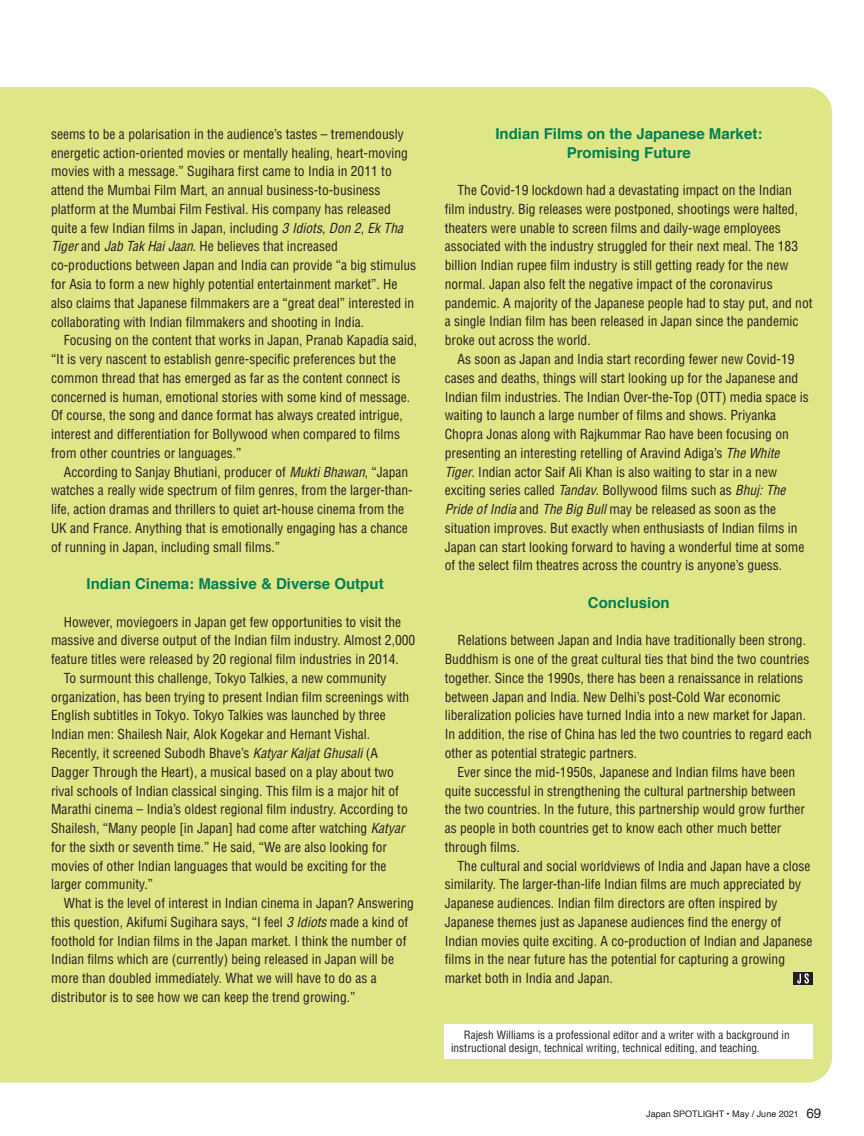
<style>
.page{position:relative;width:864px;height:1136px;background:#fff}
.page>*{position:absolute;margin:0;border:0;box-sizing:border-box;transform-origin:0 0}
.t1{font:700 15px/18.8px "Helvetica";color:#007f52;text-align:center}
.t2{font:condensed 13.5px/18.8px "Helvetica";color:#231f20}
.t3{font:condensed 11.25px/12.8px "Helvetica";color:#231f20}
.t4{font:9px "Helvetica";color:#231f20}
.s1{font-style:italic}
.s2{font-size:13.5px}
</style>
<div class="page">
<div style="left:0;top:87px;width:831px;height:995px;background:#dee687"></div>
<svg style="left:793px;top:972px;width:19px;height:12px"></svg>
<svg style="left:796px;top:973px;width:12px;height:10px"></svg>
<div style="left:444px;top:1024px;width:368px;height:34px;background:#fff"></div>
<p class="t2" style="left:51px;top:124px;width:366px">seems to be a polarisation in the audience’s tastes – tremendously energetic action-oriented movies or mentally healing, heart-moving movies with a message.” Sugihara first came to India in 2011 to attend the Mumbai Film Mart, an annual business-to-business platform at the Mumbai Film Festival. His company has released quite a few Indian films in Japan, including <span class="s1">3 Idiots</span>, <span class="s1">Don 2</span>, <span class="s1">Ek Tha Tiger</span> and <span class="s1">Jab Tak Hai Jaan</span>. He believes that increased co-productions between Japan and India can provide “a big stimulus for Asia to form a new highly potential entertainment market”. He also claims that Japanese filmmakers are a “great deal” interested in collaborating with Indian filmmakers and shooting in India.</p>
<p class="t2" style="left:51px;top:331px;width:367px;text-indent:13px">Focusing on the content that works in Japan, Pranab Kapadia said, “It is very nascent to establish genre-specific preferences but the common thread that has emerged as far as the content connect is concerned is human, emotional stories with some kind of message.<br>Of course, the song and dance format has always created intrigue, interest and differentiation for Bollywood when compared to films from other countries or languages.”</p>
<p class="t2" style="left:51px;top:462px;width:363px;text-indent:13px">According to Sanjay Bhutiani, producer of <span class="s1">Mukti Bhawan</span>, “Japan watches a really wide spectrum of film genres, from the larger-than&shy;life, action dramas and thrillers to quiet art-house cinema from the UK and France. Anything that is emotionally engaging has a chance of running in Japan, including small films.”</p>
<p class="t1" style="left:87px;top:574px;width:298px">Indian Cinema: Massive &amp; Diverse Output</p>
<p class="t2" style="left:64px;top:612px;width:339px">However, moviegoers in Japan get few opportunities to visit the</p>
<p class="t2" style="left:51px;top:631px;width:365px">massive and diverse output of the Indian film industry. Almost 2,000</p>
<p class="t2" style="left:51px;top:649px;width:349px">feature titles were released by 20 regional film industries in 2014.</p>
<p class="t2" style="left:64px;top:668px;width:324px">To surmount this challenge, Tokyo Talkies, a new community</p>
<p class="t2" style="left:51px;top:687px;width:359px">organization, has been trying to present Indian film screenings with</p>
<p class="t2" style="left:51px;top:706px;width:336px">English subtitles in Tokyo. Tokyo Talkies was launched by three</p>
<p class="t2" style="left:51px;top:724px;width:320px">Indian men: Shailesh Nair, Alok Kogekar and Hemant Vishal.</p>
<p class="t2" style="left:51px;top:743px;width:328px">Recently, it screened Subodh Bhave’s <span class="s1">Katyar Kaljat Ghusali</span> (A</p>
<p class="t2" style="left:51px;top:762px;width:344px">Dagger Through the Heart), a musical based on a play about two</p>
<p class="t2" style="left:51px;top:781px;width:349px">rival schools of Indian classical singing. This film is a major hit of</p>
<p class="t2" style="left:51px;top:799px;width:358px">Marathi cinema – India’s oldest regional film industry. According to</p>
<p class="t2" style="left:51px;top:818px;width:355px">Shailesh, “Many people [in Japan] had come after watching <span class="s1">Katyar</span></p>
<p class="t2" style="left:51px;top:837px;width:337px">for the sixth or seventh time.” He said, “We are also looking for</p>
<p class="t2" style="left:51px;top:856px;width:337px">movies of other Indian languages that would be exciting for the</p>
<p class="t2" style="left:51px;top:874px;width:103px">larger community.”</p>
<p class="t2" style="left:64px;top:893px;width:351px">What is the level of interest in Indian cinema in Japan? Answering</p>
<p class="t2" style="left:51px;top:912px;width:358px">this question, Akifumi Sugihara says, “I feel <span class="s1">3 Idiots</span> made a kind of</p>
<p class="t2" style="left:51px;top:931px;width:357px">foothold for Indian films in the Japan market. I think the number of</p>
<p class="t2" style="left:51px;top:949px;width:344px">Indian films which are (currently) being released in Japan will be</p>
<p class="t2" style="left:51px;top:968px;width:327px">more than doubled immediately. What we will have to do as a</p>
<p class="t2" style="left:51px;top:987px;width:306px">distributor is to see how we can keep the trend growing.”</p>
<p class="t1" style="left:495px;top:124px;width:268px">Indian Films on the Japanese Market:<br>Promising Future</p>
<p class="t2" style="left:444px;top:181px;width:369px;text-indent:13px">The Covid-19 lockdown had a devastating impact on the Indian film industry. Big releases were postponed, shootings were halted, theaters were unable to screen films and daily-wage employees associated with the industry struggled for their next meal. The 183 billion Indian rupee film industry is still getting ready for the new normal. Japan also felt the negative impact of the coronavirus pandemic. A majority of the Japanese people had to stay put, and not a single Indian film has been released in Japan since the pandemic broke out across the world.</p>
<p class="t2" style="left:444px;top:349px;width:365px;text-indent:13px">As soon as Japan and India start recording fewer new Covid-19 cases and deaths, things will start looking up for the Japanese and Indian film industries. The Indian Over-the-Top (OTT) media space is waiting to launch a large number of films and shows. Priyanka Chopra Jonas along with Rajkummar Rao have been focusing on presenting an interesting retelling of Aravind Adiga’s <span class="s1">The White Tiger</span>. Indian actor Saif Ali Khan is also waiting to star in a new exciting series called <span class="s1">Tandav</span>. Bollywood films such as <span class="s1">Bhuj: The Pride of India</span> and <span class="s1">The Big Bull</span> may be released as soon as the situation improves. But exactly when enthusiasts of Indian films in Japan can start looking forward to having a wonderful time at some of the select film theatres across the country is anyone’s guess.</p>
<p class="t1" style="left:587px;top:593px;width:83px">Conclusion</p>
<p class="t2" style="left:444px;top:631px;width:368px;text-indent:13px">Relations between Japan and India have traditionally been strong.<br>Buddhism is one of the great cultural ties that bind the two countries together. Since the 1990s, there has been a renaissance in relations between Japan and India. New Delhi’s post-Cold War economic liberalization policies have turned India into a new market for Japan.<br>In addition, the rise of China has led the two countries to regard each other as potential strategic partners.</p>
<p class="t2" style="left:444px;top:762px;width:361px;text-indent:13px">Ever since the mid-1950s, Japanese and Indian films have been quite successful in strengthening the cultural partnership between the two countries. In the future, this partnership would grow further as people in both countries get to know each other much better through films.</p>
<p class="t2" style="left:444px;top:856px;width:369px;text-indent:13px">The cultural and social worldviews of India and Japan have a close similarity. The larger-than-life Indian films are much appreciated by Japanese audiences. Indian film directors are often inspired by Japanese themes just as Japanese audiences find the energy of Indian movies quite exciting. A co-production of Indian and Japanese films in the near future has the potential for capturing a growing market both in India and Japan.</p>
<p class="t3" style="left:451px;top:1028px;width:340px;text-indent:13px">Rajesh Williams is a professional editor and a writer with a background in instructional design, technical writing, technical editing, and teaching.</p>
<p class="t4" style="left:646px;top:1106px;width:177px">Japan SPOTLIGHT • May / June 2021 <span class="s2">69</span></p>
</div>
